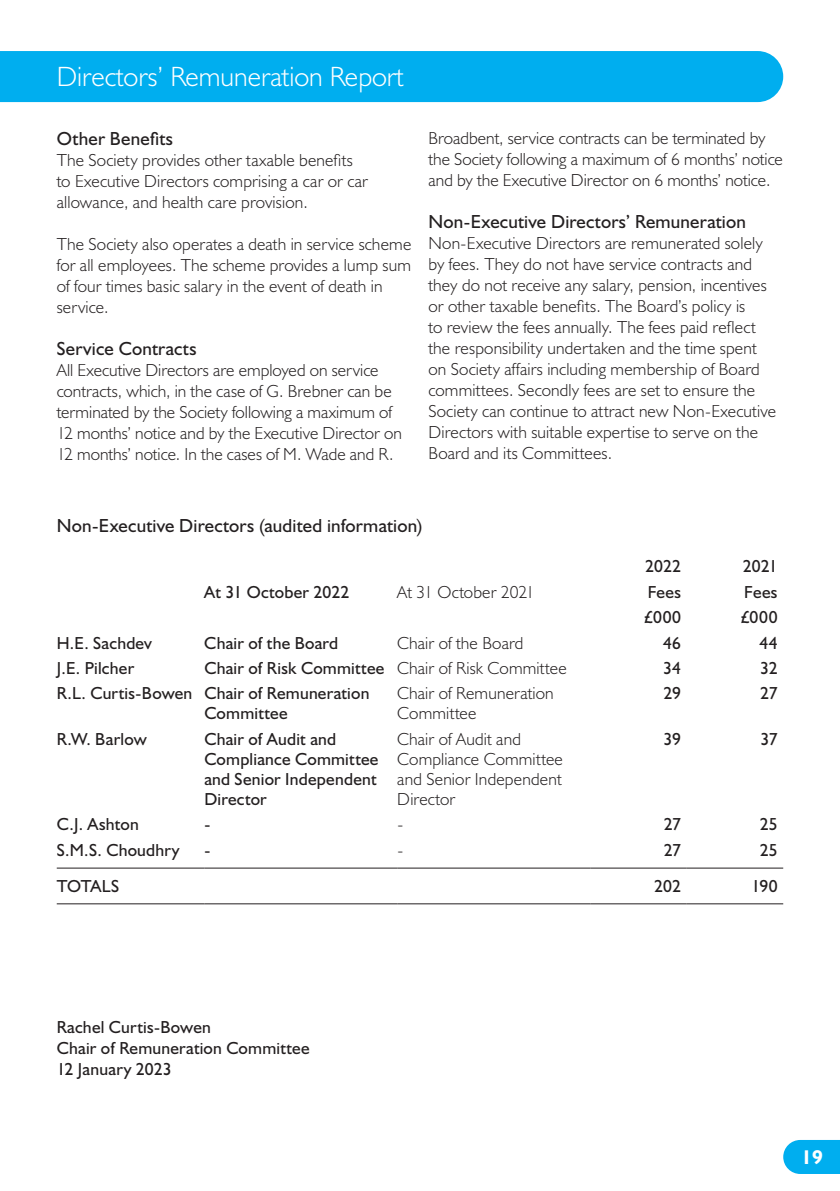
<style>
.page{position:relative;width:840px;height:1191px;background:#fff}
.page>*{position:absolute;margin:0;border:0;box-sizing:border-box;transform-origin:0 0}
.t1{font:300 28px "Humanist 521 BT";color:#fff}
.t2{font:700 20px "Humanist 521 BT";color:#fff}
.t3{font:19px "Humanist 521 BT";letter-spacing:.01em;color:#231f20}
.t4{font:300 17.6px/21px "Humanist 521 BT";letter-spacing:.01em;color:#231f20}
.t5{font:17.6px/20px "Humanist 521 BT";letter-spacing:.01em;color:#231f20}
.s1{font-weight:300}
</style>
<div class="page">
<svg style="left:783px;top:1140px;width:56px;height:34px"></svg>
<div style="left:0;top:51px;width:782px;height:51px;background:#00aeef"></div>
<hr style="left:57px;top:867px;width:147px;height:1px;background:#231f20">
<hr style="left:57px;top:903px;width:147px;height:1px;background:#231f20">
<hr style="left:204px;top:867px;width:193px;height:1px;background:#231f20">
<hr style="left:204px;top:903px;width:193px;height:1px;background:#231f20">
<hr style="left:397px;top:867px;width:193px;height:1px;background:#231f20">
<hr style="left:397px;top:903px;width:193px;height:1px;background:#231f20">
<hr style="left:590px;top:867px;width:96px;height:1px;background:#231f20">
<hr style="left:590px;top:903px;width:96px;height:1px;background:#231f20">
<hr style="left:686px;top:867px;width:96px;height:1px;background:#231f20">
<hr style="left:686px;top:903px;width:96px;height:1px;background:#231f20">
<h1 class="t1" style="left:57px;top:59px;width:348px">Directors’ Remuneration Report</h1>
<p class="t3" style="left:57px;top:127px;width:118px">Other Benefits</p>
<p class="t4" style="left:57px;top:149px;width:313px">The Society provides other taxable benefits to Executive Directors comprising a car or car allowance, and health care provision.</p>
<p class="t4" style="left:57px;top:233px;width:356px">The Society also operates a death in service scheme for all employees. The scheme provides a lump sum of four times basic salary in the event of death in service.</p>
<p class="t3" style="left:57px;top:337px;width:141px">Service Contracts</p>
<p class="t4" style="left:57px;top:359px;width:346px">All Executive Directors are employed on service contracts, which, in the case of G. Brebner can be terminated by the Society following a maximum of 12 months’ notice and by the Executive Director on 12 months’ notice. In the cases of M. Wade and R.</p>
<p class="t4" style="left:428px;top:127px;width:356px">Broadbent, service contracts can be terminated by the Society following a maximum of 6 months’ notice and by the Executive Director on 6 months’ notice.</p>
<p class="t3" style="left:428px;top:210px;width:319px">Non-Executive Directors’ Remuneration</p>
<p class="t4" style="left:428px;top:232px;width:349px">Non-Executive Directors are remunerated solely by fees. They do not have service contracts and they do not receive any salary, pension, incentives or other taxable benefits. The Board’s policy is<br>to review the fees annually. The fees paid reflect the responsibility undertaken and the time spent on Society affairs including membership of Board committees. Secondly fees are set to ensure the Society can continue to attract new Non-Executive Directors with suitable expertise to serve on the Board and its Committees.</p>
<p class="t3" style="left:57px;top:514px;width:367px">Non-Executive Directors (audited information)</p>
<p class="t5" style="left:645px;top:556px;width:37px">2022</p>
<p class="t5" style="left:742px;top:556px;width:36px">2021</p>
<p class="t5" style="left:204px;top:581px;width:146px">At 31 October 2022</p>
<p class="t4" style="left:397px;top:581px;width:139px">At 31 October 2021</p>
<p class="t5" style="left:647px;top:581px;width:35px">Fees</p>
<p class="t5" style="left:743px;top:581px;width:35px">Fees</p>
<p class="t5" style="left:644px;top:607px;width:38px">£000</p>
<p class="t5" style="left:740px;top:607px;width:38px">£000</p>
<p class="t5" style="left:57px;top:632px;width:97px">H.E. Sachdev</p>
<p class="t5" style="left:204px;top:632px;width:135px">Chair of the Board</p>
<p class="t4" style="left:397px;top:632px;width:128px">Chair of the Board</p>
<p class="t5" style="left:662px;top:632px;width:19px">46</p>
<p class="t5" style="left:759px;top:632px;width:20px">44</p>
<p class="t5" style="left:57px;top:657px;width:79px">J.E. Pilcher</p>
<p class="t5" style="left:204px;top:657px;width:364px">Chair of Risk Committee <span class="s1">Chair of Risk Committee</span></p>
<p class="t5" style="left:663px;top:657px;width:19px">34</p>
<p class="t5" style="left:759px;top:657px;width:19px">32</p>
<p class="t5" style="left:204px;top:683px;width:166px;text-indent:-147px">R.L. Curtis-Bowen Chair of Remuneration<br>Committee</p>
<p class="t4" style="left:397px;top:683px;width:158px;line-height:20px">Chair of Remuneration<br>Committee</p>
<p class="t5" style="left:663px;top:683px;width:19px">29</p>
<p class="t5" style="left:759px;top:683px;width:19px">27</p>
<p class="t5" style="left:57px;top:728px;width:91px">R.W. Barlow</p>
<p class="t5" style="left:204px;top:728px;width:176px">Chair of Audit and<br>Compliance Committee and Senior Independent<br>Director</p>
<p class="t4" style="left:397px;top:728px;width:167px;line-height:20px">Chair of Audit and<br>Compliance Committee and Senior Independent<br>Director</p>
<p class="t5" style="left:663px;top:728px;width:19px">39</p>
<p class="t5" style="left:760px;top:728px;width:19px">37</p>
<p class="t5" style="left:57px;top:814px;width:84px">C.J. Ashton</p>
<p class="t5" style="left:204px;top:814px;width:7px">-</p>
<p class="t4" style="left:397px;top:813px;width:7px">-</p>
<p class="t5" style="left:663px;top:814px;width:19px">27</p>
<p class="t5" style="left:759px;top:814px;width:19px">25</p>
<p class="t5" style="left:57px;top:839px;width:124px">S.M.S. Choudhry</p>
<p class="t5" style="left:204px;top:839px;width:7px">-</p>
<p class="t4" style="left:397px;top:839px;width:7px">-</p>
<p class="t5" style="left:663px;top:839px;width:19px">27</p>
<p class="t5" style="left:759px;top:839px;width:19px">25</p>
<p class="t5" style="left:57px;top:875px;width:64px">TOTALS</p>
<p class="t5" style="left:654px;top:875px;width:28px">202</p>
<p class="t5" style="left:751px;top:875px;width:27px">190</p>
<p class="t5" style="left:57px;top:1016px;width:254px;line-height:21px">Rachel Curtis-Bowen<br>Chair of Remuneration Committee<br>12 January 2023</p>
<p class="t2" style="left:800px;top:1144px;width:23px">19</p>
</div>
